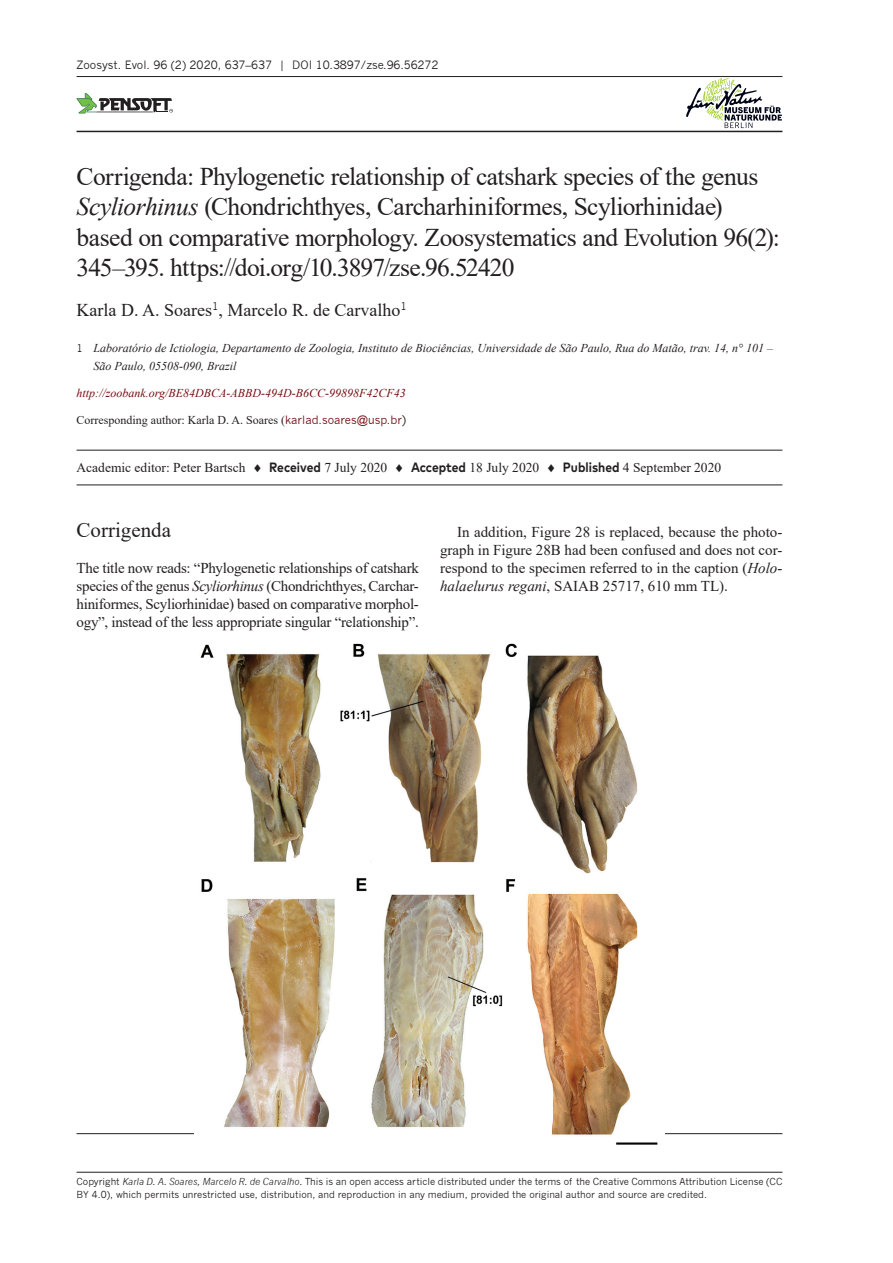
<style>
.page{position:relative;width:893px;height:1263px;background:#fff}
.page>*{position:absolute;margin:0;border:0;box-sizing:border-box;transform-origin:0 0}
.Article_Title{font:25.5px/30.6px "Times New Roman";letter-spacing:-.025em;color:#231f20}
.H_1{font:21px "Times New Roman";color:#231f20}
.Authors{font:18px "Times New Roman";color:#231f20}
.Body_text_-_no_inden{font:15px/18px "Times New Roman";letter-spacing:-.02em;color:#231f20;text-align:justify}
.Body_text{font:15px/18px "Times New Roman";color:#231f20;text-align:justify}
.Dates{font:13.5px "Times New Roman";color:#231f20}
.Affiliations{font:italic 12px/18px "Times New Roman";color:#231f20}
.Corresponding_author{font:12px "Times New Roman";color:#231f20}
.Article_LSID{font:italic 12px "Times New Roman";color:#710d0f}
.Article_citation_det{font:11.25px "News Gothic";letter-spacing:-.005em;color:#231f20}
.t1{font:9.45px/12.6px "News Gothic";color:#231f20}
.s1{font-style:italic}
.s2{font-family:"News Gothic";font-style:normal;font-size:10.5px}
.s3{font-family:"News Gothic";font-size:11.25px;color:#710d0f}
.s4{font-family:"News Gothic"}
.s5{font-family:"FF Mark Pro";font-weight:700}
</style>
<div class="page">
<hr style="left:77px;top:76px;width:705px;height:1px;background:#231f20">
<hr style="left:77px;top:131px;width:705px;height:1px;background:#231f20">
<svg style="left:77px;top:93px;width:96px;height:21px"></svg>
<hr style="left:77px;top:450px;width:705px;height:1px;background:#231f20">
<hr style="left:77px;top:484px;width:705px;height:1px;background:#231f20">
<hr style="left:77px;top:1172px;width:705px;height:1px;background:#231f20">
<svg style="left:686px;top:78px;width:96px;height:50px"></svg>
<hr style="left:77px;top:1133px;width:705px;height:1px;background:#231f20">
<img style="left:194px;top:644px;width:470px;height:501px">
<p class="Article_citation_det" style="left:77px;top:58px;width:363px">Zoosyst. Evol. 96 (2) 2020, 637–637 | DOI 10.3897/zse.96.56272</p>
<p class="Article_Title" style="left:77px;top:160px;width:705px">Corrigenda: Phylogenetic relationship of catshark species of the genus <span class="s1">Scyliorhinus</span> (Chondrichthyes, Carcharhiniformes, Scyliorhinidae) based on comparative morphology. Zoosystematics and Evolution 96(2):<br>345–395. https://doi.org/10.3897/zse.96.52420</p>
<p class="Authors" style="left:77px;top:297px;width:332px">Karla D. A. Soares<sup>1</sup>, Marcelo R. de Carvalho<sup>1</sup></p>
<p class="Affiliations" style="left:94px;top:339px;width:681px;text-indent:-17px"><span class="s2">1</span> Laboratório de Ictiologia, Departamento de Zoologia, Instituto de Biociências, Universidade de São Paulo, Rua do Matão, trav. 14, n° 101 –<br>São Paulo, 05508-090, Brazil</p>
<p class="Article_LSID" style="left:77px;top:385px;width:331px">http://zoobank.org/BE84DBCA-ABBD-494D-B6CC-99898F42CF43</p>
<p class="Corresponding_author" style="left:77px;top:411px;width:331px">Corresponding author: Karla D. A. Soares (<span class="s3">karlad.soares@usp.br</span><span class="s4">)</span></p>
<p class="Dates" style="left:77px;top:458px;width:646px">Academic editor: Peter Bartsch ♦ <span class="s5">Received</span> 7 July 2020 ♦ <span class="s5">Accepted</span> 18 July 2020 ♦ <span class="s5">Published</span> 4 September 2020</p>
<p class="H_1" style="left:77px;top:515px;width:96px">Corrigenda</p>
<p class="Body_text_-_no_inden" style="left:77px;top:559px;width:344px">The title now reads: “Phylogenetic relationships of catshark species of the genus <span class="s1">Scyliorhinus</span> (Chondrichthyes, Carchar&shy;hiniformes, Scyliorhinidae) based on comparative morphol&shy;ogy”, instead of the less appropriate singular “relationship”.</p>
<p class="Body_text" style="left:440px;top:523px;width:344px;text-indent:17px">In addition, Figure 28 is replaced, because the photo&shy;graph in Figure 28B had been confused and does not cor&shy;respond to the specimen referred to in the caption (<span class="s1">Holo&shy;halaelurus regani</span>, SAIAB 25717, 610 mm TL).</p>
<p class="t1" style="left:77px;top:1176px;width:707px">Copyright <span class="s1">Karla D. A. Soares, Marcelo R. de Carvalho.</span> This is an open access article distributed under the terms of the Creative Commons Attribution License (CC<br>BY 4.0), which permits unrestricted use, distribution, and reproduction in any medium, provided the original author and source are credited.</p>
</div>
